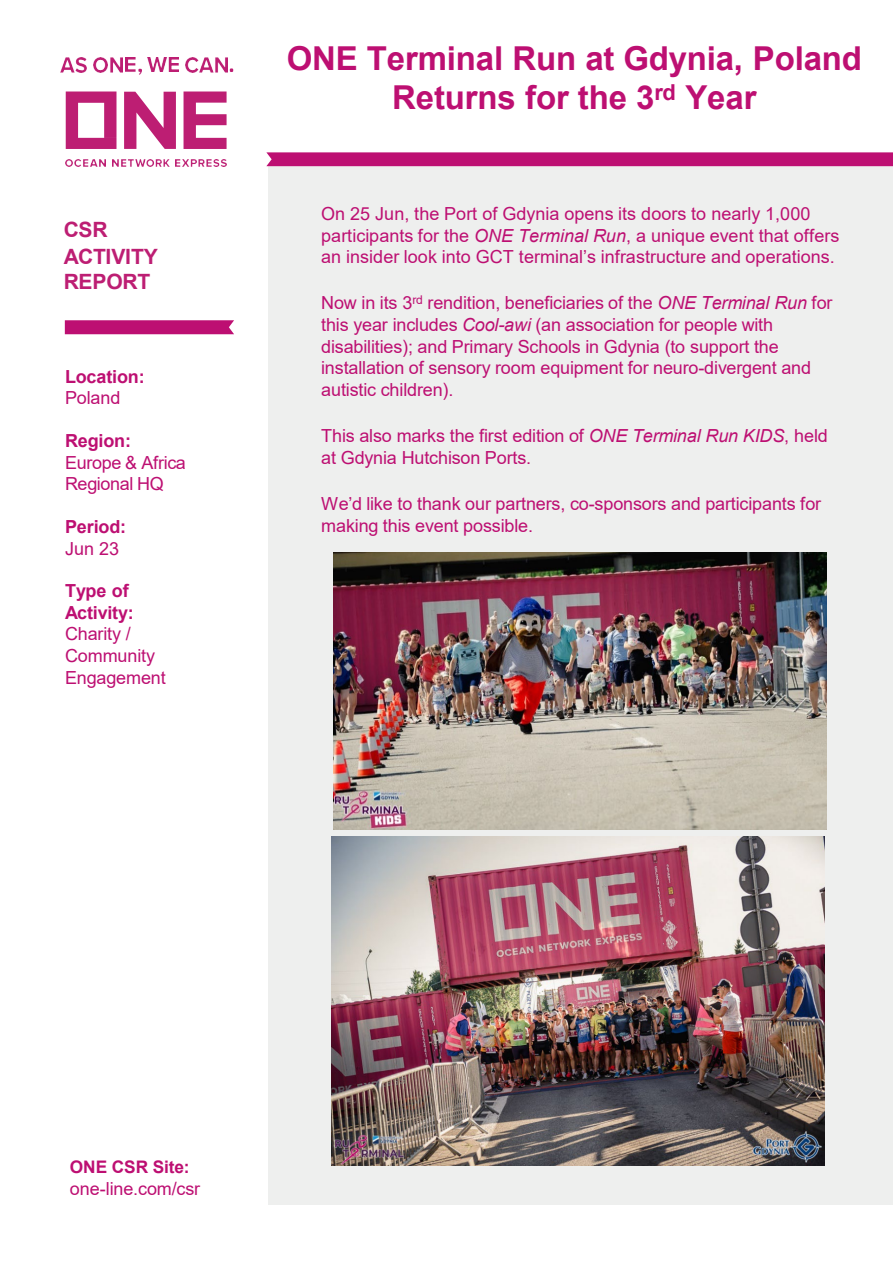
<style>
.page{position:relative;width:893px;height:1264px;background:#fff}
.page>*{position:absolute;margin:0;border:0;box-sizing:border-box;transform-origin:0 0}
.t1{font:700 33px/39.6px "Arial";letter-spacing:-.005em;color:#bd0f72;text-align:center}
.t2{font:700 21px/25.2px "Arial";letter-spacing:-.01em;color:#bd1e73}
.Slide{font:18px/21.6px "Arial";letter-spacing:-.005em;color:#bd0f72}
.t3{font:700 18px/21.6px "Arial";letter-spacing:-.01em;color:#bd0f72}
.t4{font:700 17.25px "Arial";letter-spacing:-.005em;color:#bd0f72}
.s1{font-style:italic}
</style>
<div class="page">
<div style="left:268px;top:166px;width:624px;height:1037px;background:#eeefee"></div>
<img style="left:333px;top:552px;width:493px;height:276px">
<svg style="left:66px;top:91px;width:50px;height:58px"></svg>
<svg style="left:183px;top:91px;width:43px;height:58px"></svg>
<img style="left:66px;top:159px;width:40px;height:8px">
<img style="left:113px;top:159px;width:57px;height:8px">
<img style="left:176px;top:159px;width:50px;height:8px">
<svg style="left:124px;top:92px;width:52px;height:57px"></svg>
<img style="left:60px;top:57px;width:27px;height:15px">
<img style="left:93px;top:57px;width:30px;height:15px">
<img style="left:126px;top:58px;width:15px;height:17px">
<img style="left:148px;top:58px;width:30px;height:14px">
<img style="left:185px;top:57px;width:42px;height:15px">
<svg style="left:230px;top:68px;width:3px;height:4px"></svg>
<svg style="left:65px;top:320px;width:169px;height:14px;background:#bf1776"></svg>
<svg style="left:266px;top:152px;width:626px;height:14px;background:#bf1676"></svg>
<img style="left:331px;top:836px;width:493px;height:329px">
<p class="t2" style="left:64px;top:217px;width:45px">CSR</p>
<p class="t2" style="left:64px;top:244px;width:95px">ACTIVITY<br>REPORT</p>
<p class="t3" style="left:65px;top:366px;width:81px">Location:</p>
<p class="Slide" style="left:65px;top:387px;width:57px">Poland</p>
<p class="t3" style="left:65px;top:430px;width:67px">Region:</p>
<p class="Slide" style="left:65px;top:451px;width:122px">Europe &amp; Africa<br>Regional HQ</p>
<p class="t3" style="left:65px;top:516px;width:63px">Period:</p>
<p class="Slide" style="left:65px;top:537px;width:56px">Jun 23</p>
<p class="t3" style="left:65px;top:580px;width:70px">Type of<br>Activity:</p>
<p class="Slide" style="left:65px;top:623px;width:102px">Charity /<br>Community<br>Engagement</p>
<h1 class="t1" style="left:287px;top:39px;width:576px">ONE Terminal Run at Gdynia, Poland<br>Returns for the 3<sup>rd</sup> Year</h1>
<p class="Slide" style="left:321px;top:203px;width:519px">On 25 Jun, the Port of Gdynia opens its doors to nearly 1,000 participants for the <span class="s1">ONE Terminal Run</span>, a unique event that offers an insider look into GCT terminal’s infrastructure and operations.</p>
<p class="Slide" style="left:321px;top:292px;width:513px">Now in its 3<sup>rd</sup> rendition, beneficiaries of the <span class="s1">ONE Terminal Run</span> for this year includes <span class="s1">Cool-awi</span> (an association for people with disabilities); and Primary Schools in Gdynia (to support the installation of sensory room equipment for neuro-divergent and autistic children).</p>
<p class="Slide" style="left:321px;top:425px;width:508px">This also marks the first edition of <span class="s1">ONE Terminal Run KIDS</span>, held at Gdynia Hutchison Ports.</p>
<p class="Slide" style="left:321px;top:492px;width:501px">We’d like to thank our partners, co-sponsors and participants for making this event possible.</p>
<p class="t4" style="left:70px;top:1154px;width:121px">ONE CSR Site:</p>
<p class="Slide" style="left:70px;top:1177px;width:132px">one-line.com/csr</p>
</div>
